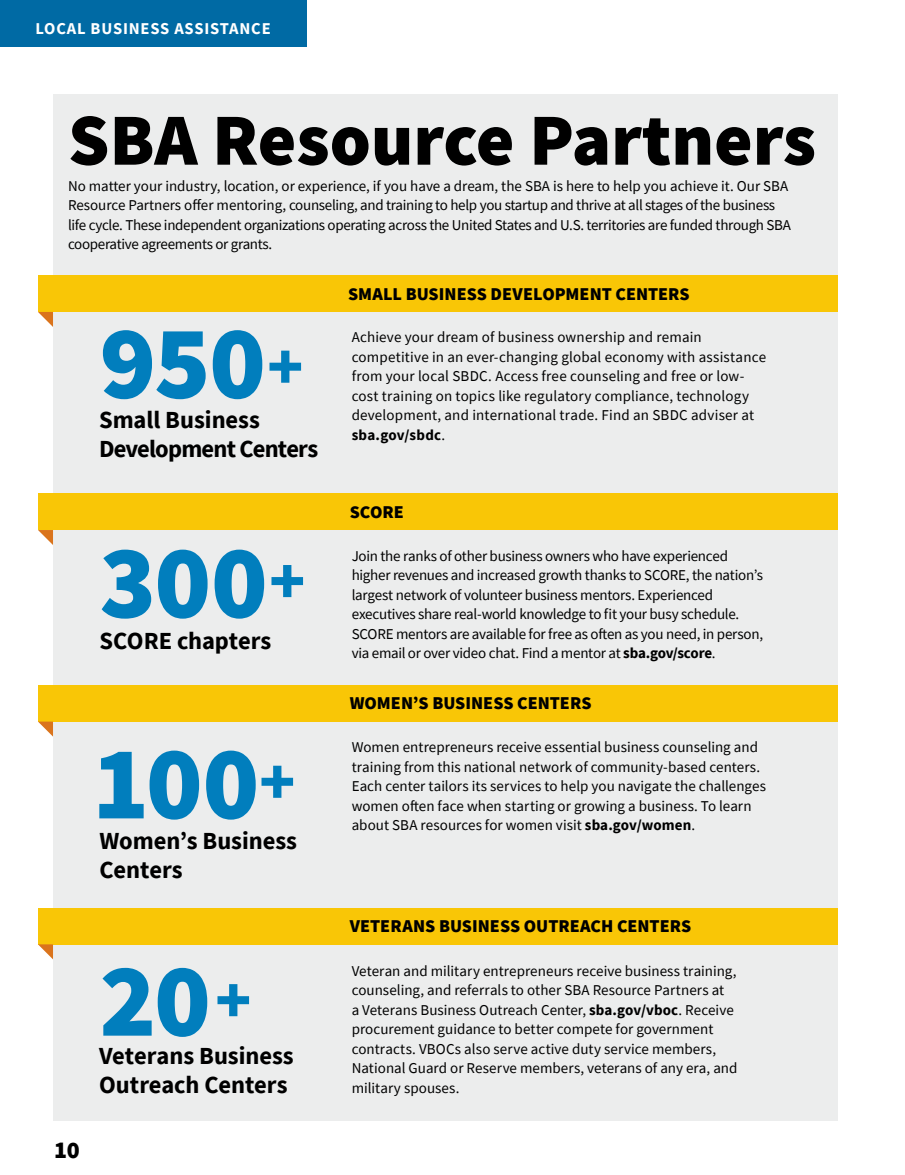
<style>
.page{position:relative;width:905px;height:1175px;background:#fff}
.page>*{position:absolute;margin:0;border:0;box-sizing:border-box;transform-origin:0 0}
.t1{font:900 104.85px "Source Sans Pro";letter-spacing:-.015em;color:#017ebd}
.t2{font:900 73.5px "Source Sans Pro";color:#000}
.t3{font:900 66.75px "Source Sans Pro";color:#017ebd}
.t4{font:700 24.45px/29px "Source Sans Pro";letter-spacing:-.005em;color:#000}
.t5{font:700 24.45px/29px "Source Sans Pro";letter-spacing:-.03em;color:#000}
.t6{font:900 24px "Source Sans Pro";color:#000}
.t7{font:900 18px "Source Sans Pro";color:#000}
.t8{font:700 16.5px "Source Sans Pro";letter-spacing:.05em;color:#fff}
.t9{font:15px/19.5px "Source Sans Pro";color:#000}
.t10{font:15px/19.5px "Source Sans Pro";letter-spacing:-.02em;color:#000}
.s1{font-weight:700}
</style>
<div class="page">
<div style="left:0;top:0;width:306px;height:46px;background:#006aa4"></div>
<div style="left:53px;top:94px;width:784px;height:1026px;background:#e6e7e8"></div>
<div style="left:38px;top:276px;width:799px;height:36px;background:#f9c606"></div>
<svg style="left:38px;top:312px;width:15px;height:15px"></svg>
<div style="left:38px;top:494px;width:799px;height:36px;background:#f9c606"></div>
<svg style="left:38px;top:530px;width:15px;height:15px"></svg>
<div style="left:38px;top:685px;width:799px;height:36px;background:#f9c606"></div>
<svg style="left:38px;top:721px;width:15px;height:15px"></svg>
<div style="left:38px;top:908px;width:799px;height:36px;background:#f9c606"></div>
<svg style="left:38px;top:944px;width:15px;height:15px"></svg>
<p class="t8" style="left:35px;top:17px;width:237px">LOCAL BUSINESS ASSISTANCE</p>
<h2 class="t2" style="left:68px;top:89px;width:749px">SBA Resource Partners</h2>
<p class="t10" style="left:68px;top:176px;width:724px">No matter your industry, location, or experience, if you have a dream, the SBA is here to help you achieve it. Our SBA Resource Partners offer mentoring, counseling, and training to help you startup and thrive at all stages of the business life cycle. These independent organizations operating across the United States and U.S. territories are funded through SBA cooperative agreements or grants.</p>
<h1 class="t1" style="left:99px;top:290px;width:168px">950</h1>
<h3 class="t5" style="left:99px;top:405px;width:220px">Small Business<br>Development Centers</h3>
<h3 class="t3" style="left:267px;top:320px;width:38px">+</h3>
<h1 class="t1" style="left:100px;top:510px;width:170px">300</h1>
<h3 class="t4" style="left:100px;top:626px;width:173px">SCORE chapters</h3>
<h3 class="t3" style="left:269px;top:535px;width:38px">+</h3>
<h1 class="t1" style="left:92px;top:711px;width:168px">100</h1>
<h3 class="t4" style="left:99px;top:825px;width:199px">Women’s Business<br>Centers</h3>
<h3 class="t3" style="left:259px;top:735px;width:38px">+</h3>
<h3 class="t6" style="left:54px;top:1133px;width:27px">10</h3>
<h1 class="t1" style="left:100px;top:928px;width:113px">20</h1>
<h3 class="t4" style="left:99px;top:1041px;width:196px">Veterans Business<br>Outreach Centers</h3>
<h3 class="t3" style="left:215px;top:953px;width:38px">+</h3>
<p class="t7" style="left:348px;top:281px;width:343px">SMALL BUSINESS DEVELOPMENT CENTERS</p>
<p class="t9" style="left:351px;top:327px;width:416px">Achieve your dream of business ownership and remain competitive in an ever-changing global economy with assistance from your local SBDC. Access free counseling and free or low&shy;cost training on topics like regulatory compliance, technology development, and international trade. Find an SBDC adviser at <span class="s1">sba.gov/sbdc</span>.</p>
<p class="t7" style="left:349px;top:499px;width:56px">SCORE</p>
<p class="t9" style="left:352px;top:546px;width:413px">Join the ranks of other business owners who have experienced higher revenues and increased growth thanks to SCORE, the nation’s largest network of volunteer business mentors. Experienced executives share real-world knowledge to fit your busy schedule.<br>SCORE mentors are available for free as often as you need, in person, via email or over video chat. Find a mentor at <span class="s1">sba.gov/score</span>.</p>
<p class="t7" style="left:349px;top:690px;width:243px">WOMEN’S BUSINESS CENTERS</p>
<p class="t9" style="left:352px;top:737px;width:416px">Women entrepreneurs receive essential business counseling and training from this national network of community-based centers.<br>Each center tailors its services to help you navigate the challenges women often face when starting or growing a business. To learn about SBA resources for women visit <span class="s1">sba.gov/women</span>.</p>
<p class="t7" style="left:349px;top:913px;width:343px">VETERANS BUSINESS OUTREACH CENTERS</p>
<p class="t9" style="left:352px;top:961px;width:387px">Veteran and military entrepreneurs receive business training, counseling, and referrals to other SBA Resource Partners at<br>a Veterans Business Outreach Center, <span class="s1">sba.gov/vboc</span>. Receive procurement guidance to better compete for government contracts. VBOCs also serve active duty service members, National Guard or Reserve members, veterans of any era, and military spouses.</p>
</div>
